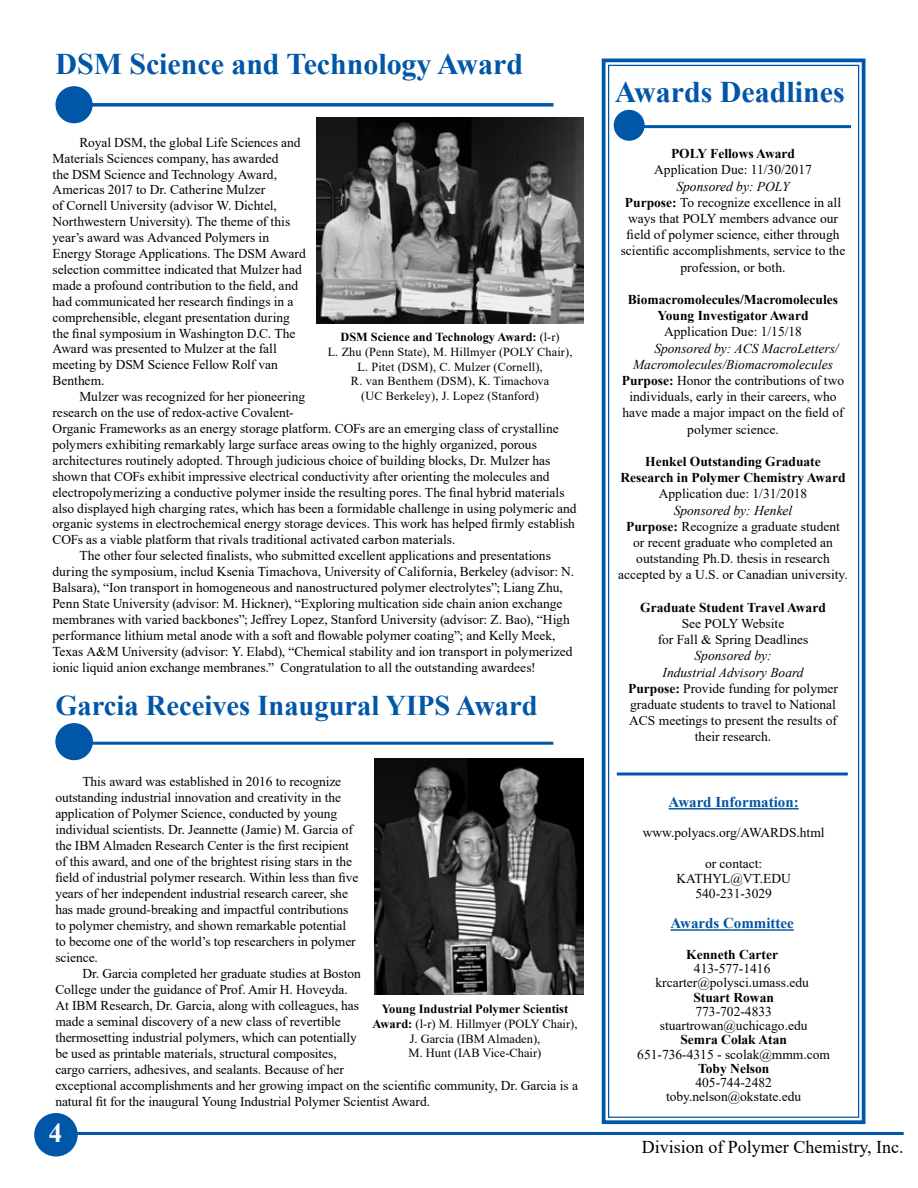
<style>
.page{position:relative;width:918px;height:1188px;background:#fff}
.page>*{position:absolute;margin:0;border:0;box-sizing:border-box;transform-origin:0 0}
.t1{font:700 30px "Times New Roman";color:#0057a8}
.t2{font:700 28.5px "Times New Roman";color:#0057a8}
.t3{font:700 27px "Times New Roman";color:#fff}
.t4{font:18px "Times New Roman";color:#000}
.t5{font:700 15px "Times New Roman";color:#0054a4}
.t6{font:13.5px/16px "Times New Roman";letter-spacing:-.005em;color:#000;text-align:center}
.t7{font:700 13.5px/16.2px "Times New Roman";color:#000;text-align:center}
.t8{font:italic 13.5px "Times New Roman";color:#000}
.t9{font:12.45px/15px "Times New Roman";color:#000;text-align:center}
.t10{font:12.3px/14.7px "Times New Roman";letter-spacing:.01em;color:#000;text-align:center}
.s1{font-weight:700}
.s2{font-style:italic}
</style>
<div class="page">
<hr style="left:56px;top:1132px;width:848px;height:3px;background:#0057a8">
<div style="left:35px;top:1114px;width:42px;height:42px;background:#0057a8;border-radius:50%"></div>
<div style="left:34px;top:1113px;width:44px;height:43px;border:2px solid #0057a8;border-radius:50%"></div>
<svg style="left:601px;top:58px;width:265px;height:1067px"></svg>
<div style="left:614px;top:111px;width:30px;height:29px;background:#0057a8;border-radius:50%"></div>
<div style="left:614px;top:110px;width:31px;height:31px;border:2px solid #0057a8;border-radius:50%"></div>
<hr style="left:628px;top:125px;width:223px;height:3px;background:#0057a8">
<hr style="left:669px;top:808px;width:130px;height:1px;background:#0054a4">
<hr style="left:670px;top:929px;width:124px;height:2px;background:#0054a4">
<svg style="left:617px;top:772px;width:231px;height:4px"></svg>
<div style="left:56px;top:87px;width:36px;height:36px;background:#0057a8;border-radius:50%"></div>
<div style="left:56px;top:86px;width:37px;height:37px;border:2px solid #0057a8;border-radius:50%"></div>
<svg style="left:90px;top:103px;width:464px;height:4px;background:#1e6bb2"></svg>
<img style="left:316px;top:117px;width:268px;height:206px">
<img style="left:375px;top:759px;width:208px;height:235px">
<div style="left:56px;top:724px;width:36px;height:35px;background:#0057a8;border-radius:50%"></div>
<div style="left:55px;top:723px;width:38px;height:37px;border:2px solid #0057a8;border-radius:50%"></div>
<hr style="left:76px;top:742px;width:477px;height:3px;background:#0057a8">
<h1 class="t1" style="left:56px;top:43px;width:469px">DSM Science and Technology Award</h1>
<p class="t6" style="left:52px;top:134px;width:255px;text-align:left;text-indent:27px">Royal DSM, the global Life Sciences and Materials Sciences company, has awarded<br>the DSM Science and Technology Award, Americas 2017 to Dr. Catherine Mulzer<br>of Cornell University (advisor W. Dichtel, Northwestern University). The theme of this year’s award was Advanced Polymers in Energy Storage Applications. The DSM Award selection committee indicated that Mulzer had made a profound contribution to the field, and had communicated her research findings in a comprehensible, elegant presentation during the final symposium in Washington D.C. The Award was presented to Mulzer at the fall meeting by DSM Science Fellow Rolf van Benthem.</p>
<p class="t6" style="left:80px;top:388px;width:227px">Mulzer was recognized for her pioneering</p>
<p class="t6" style="left:52px;top:404px;width:243px">research on the use of redox-active Covalent-</p>
<p class="t6" style="left:52px;top:420px;width:508px">Organic Frameworks as an energy storage platform. COFs are an emerging class of crystalline</p>
<p class="t6" style="left:52px;top:436px;width:486px">polymers exhibiting remarkably large surface areas owing to the highly organized, porous</p>
<p class="t6" style="left:52px;top:452px;width:500px">architectures routinely adopted. Through judicious choice of building blocks, Dr. Mulzer has</p>
<p class="t6" style="left:52px;top:468px;width:499px">shown that COFs exhibit impressive electrical conductivity after orienting the molecules and</p>
<p class="t6" style="left:52px;top:484px;width:514px">electropolymerizing a conductive polymer inside the resulting pores. The final hybrid materials</p>
<p class="t6" style="left:52px;top:500px;width:526px">also displayed high charging rates, which has been a formidable challenge in using polymeric and</p>
<p class="t6" style="left:52px;top:515px;width:524px">organic systems in electrochemical energy storage devices. This work has helped firmly establish</p>
<p class="t6" style="left:52px;top:531px;width:404px">COFs as a viable platform that rivals traditional activated carbon materials.</p>
<p class="t6" style="left:80px;top:547px;width:473px">The other four selected finalists, who submitted excellent applications and presentations</p>
<p class="t6" style="left:52px;top:563px;width:523px">during the symposium, includ Ksenia Timachova, University of California, Berkeley (advisor: N.</p>
<p class="t6" style="left:52px;top:579px;width:512px">Balsara), “Ion transport in homogeneous and nanostructured polymer electrolytes”; Liang Zhu,</p>
<p class="t6" style="left:52px;top:595px;width:511px">Penn State University (advisor: M. Hickner), “Exploring multication side chain anion exchange</p>
<p class="t6" style="left:52px;top:611px;width:519px">membranes with varied backbones”; Jeffrey Lopez, Stanford University (advisor: Z. Bao), “High</p>
<p class="t6" style="left:52px;top:627px;width:505px">performance lithium metal anode with a soft and flowable polymer coating”; and Kelly Meek,</p>
<p class="t6" style="left:52px;top:643px;width:522px">Texas A&amp;M University (advisor: Y. Elabd), “Chemical stability and ion transport in polymerized</p>
<p class="t6" style="left:52px;top:659px;width:485px">ionic liquid anion exchange membranes.” Congratulation to all the outstanding awardees!</p>
<p class="t10" style="left:328px;top:329px;width:246px"><span class="s1">DSM Science and Technology Award:</span> (l-r)<br>L. Zhu (Penn State), M. Hillmyer (POLY Chair), L. Pitet (DSM), C. Mulzer (Cornell),<br>R. van Benthem (DSM), K. Timachova<br>(UC Berkeley), J. Lopez (Stanford)</p>
<h2 class="t2" style="left:55px;top:685px;width:484px">Garcia Receives Inaugural YIPS Award</h2>
<p class="t6" style="left:55px;top:773px;width:305px;text-align:left;text-indent:27px">This award was established in 2016 to recognize outstanding industrial innovation and creativity in the application of Polymer Science, conducted by young individual scientists. Dr. Jeannette (Jamie) M. Garcia of the IBM Almaden Research Center is the first recipient of this award, and one of the brightest rising stars in the field of industrial polymer research. Within less than five years of her independent industrial research career, she has made ground-breaking and impactful contributions to polymer chemistry, and shown remarkable potential to become one of the world’s top researchers in polymer science.</p>
<p class="t6" style="left:55px;top:965px;width:524px;text-align:left;text-indent:27px">Dr. Garcia completed her graduate studies at Boston<br>College under the guidance of Prof. Amir H. Hoveyda.<br>At IBM Research, Dr. Garcia, along with colleagues, has<br>made a seminal discovery of a new class of revertible<br>thermosetting industrial polymers, which can potentially<br>be used as printable materials, structural composites,<br>cargo carriers, adhesives, and sealants. Because of her<br>exceptional accomplishments and her growing impact on the scientific community, Dr. Garcia is a natural fit for the inaugural Young Industrial Polymer Scientist Award.</p>
<p class="t9" style="left:373px;top:1001px;width:206px"><span class="s1">Young Industrial Polymer Scientist<br>Award:</span> (l-r) M. Hillmyer (POLY Chair),<br>J. Garcia (IBM Almaden),<br>M. Hunt (IAB Vice-Chair)</p>
<h3 class="t3" style="left:49px;top:1113px;width:15px">4</h3>
<h1 class="t1" style="left:615px;top:71px;width:232px">Awards Deadlines</h1>
<p class="t7" style="left:671px;top:145px;width:125px">POLY Fellows Award</p>
<p class="t6" style="left:654px;top:162px;width:159px">Application Due: 11/30/2017</p>
<p class="t6" style="left:621px;top:178px;width:226px"><span class="s2">Sponsored by: POLY<br></span><span class="s1">Purpose:</span> To recognize excellence in all ways that POLY members advance our field of polymer science, either through scientific accomplishments, service to the profession, or both.</p>
<p class="t7" style="left:628px;top:291px;width:212px">Biomacromolecules/Macromolecules<br>Young Investigator Award</p>
<p class="t6" style="left:664px;top:324px;width:139px">Application Due: 1/15/18</p>
<p class="t8" style="left:654px;top:339px;width:186px">Sponsored by: ACS MacroLetters/</p>
<p class="t8" style="left:633px;top:355px;width:201px">Macromolecules/Biomacromolecules</p>
<p class="t6" style="left:622px;top:372px;width:224px"><span class="s1">Purpose:</span> Honor the contributions of two</p>
<p class="t6" style="left:629px;top:388px;width:209px">individuals, early in their careers, who</p>
<p class="t6" style="left:622px;top:405px;width:223px">have made a major impact on the field of</p>
<p class="t6" style="left:687px;top:421px;width:93px">polymer science.</p>
<p class="t7" style="left:621px;top:453px;width:226px">Henkel Outstanding Graduate<br>Research in Polymer Chemistry Award</p>
<p class="t6" style="left:659px;top:486px;width:150px">Application due: 1/31/2018</p>
<p class="t6" style="left:618px;top:502px;width:231px"><span class="s2">Sponsored by: Henkel<br></span><span class="s1">Purpose:</span> Recognize a graduate student<br>or recent graduate who completed an outstanding Ph.D. thesis in research accepted by a U.S. or Canadian university.</p>
<p class="t7" style="left:640px;top:599px;width:187px">Graduate Student Travel Award</p>
<p class="t6" style="left:658px;top:615px;width:152px">See POLY Website<br>for Fall &amp; Spring Deadlines</p>
<p class="t6" style="left:628px;top:647px;width:211px"><span class="s2">Sponsored by:<br>Industrial Advisory Board<br></span><span class="s1">Purpose:</span> Provide funding for polymer graduate students to travel to National<br>ACS meetings to present the results of their research.</p>
<p class="t5" style="left:669px;top:791px;width:132px">Award Information:</p>
<p class="t6" style="left:643px;top:824px;width:183px">www.polyacs.org/AWARDS.html</p>
<p class="t6" style="left:676px;top:856px;width:116px;line-height:15px">or contact:<br>KATHYL@VT.EDU<br>540-231-3029</p>
<p class="t5" style="left:670px;top:913px;width:125px">Awards Committee</p>
<p class="t7" style="left:686px;top:946px;width:93px">Kenneth Carter</p>
<p class="t6" style="left:655px;top:961px;width:155px;line-height:14.2px">413-577-1416 krcarter@polysci.umass.edu</p>
<p class="t7" style="left:693px;top:989px;width:82px">Stuart Rowan</p>
<p class="t6" style="left:660px;top:1004px;width:149px;line-height:14.2px">773-702-4833 stuartrowan@uchicago.edu</p>
<p class="t7" style="left:680px;top:1031px;width:108px">Semra Colak Atan</p>
<p class="t6" style="left:637px;top:1046px;width:194px">651-736-4315 - scolak@mmm.com</p>
<p class="t7" style="left:698px;top:1060px;width:73px">Toby Nelson</p>
<p class="t6" style="left:666px;top:1075px;width:137px;line-height:14.2px">405-744-2482 toby.nelson@okstate.edu</p>
<h3 class="t4" style="left:642px;top:1134px;width:263px">Division of Polymer Chemistry, Inc.</h3>
</div>
